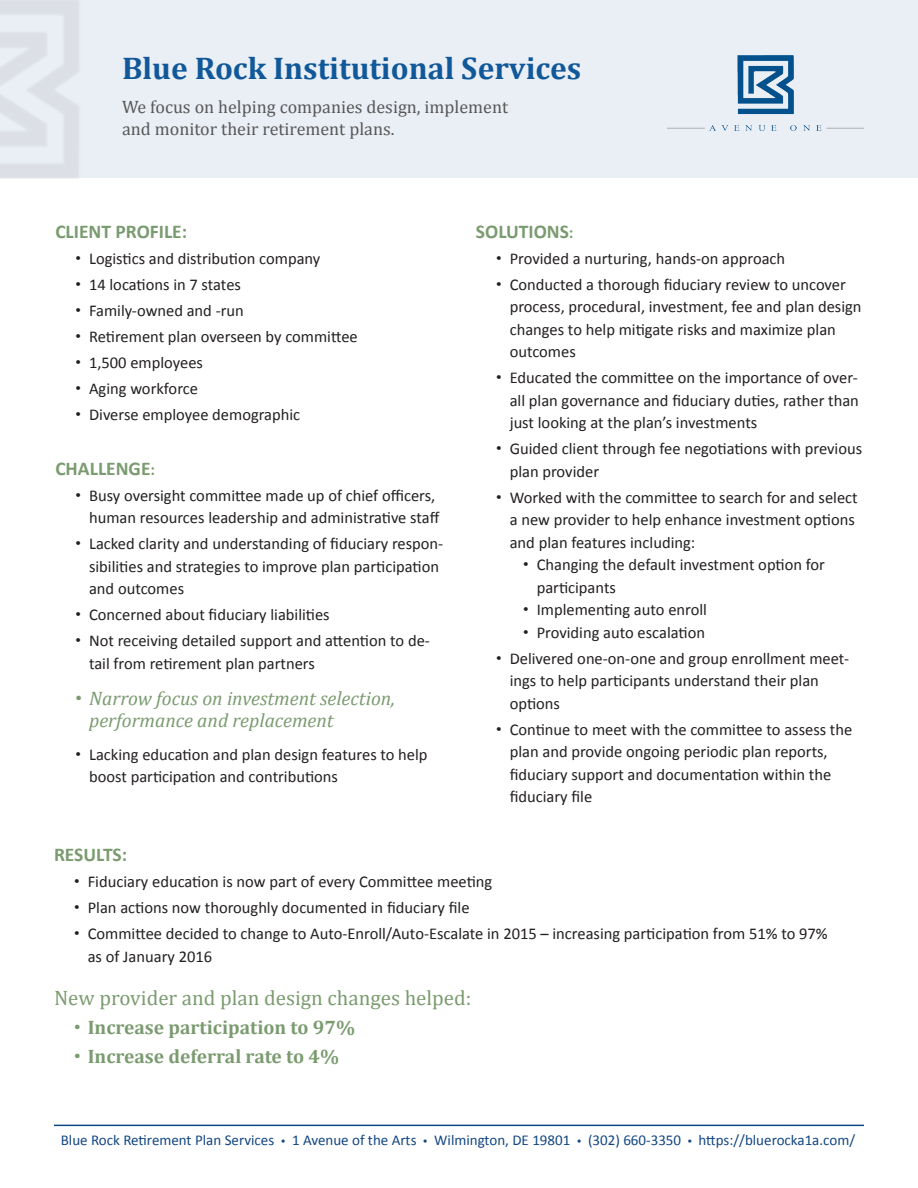
<style>
.page{position:relative;width:918px;height:1188px;background:#fff}
.page>*{position:absolute;margin:0;border:0;box-sizing:border-box;transform-origin:0 0}
.t1{font:700 31.5px "Cambria";color:#105899}
.t2{font:21px "Cambria";color:#7a9b6f}
.t3{font:italic 19.5px/22.5px "Cambria";color:#7a9b6f}
.t4{font:700 19.5px "Cambria";color:#7a9b6f}
.t5{font:700 19.5px "Calibri";color:#7a9b6f}
.t6{font:18px/21.6px "Cambria";color:#585858}
.t7{font:16.5px/22.5px "Calibri";color:#231f20}
.t8{font:15px "Calibri";color:#124682}
.s1{font-family:"Adobe Caslon Pro"}
.s2{font-size:16.5px}
.s3{font-family:"Adobe Caslon Pro";font-style:normal}
.s4{font-family:"Adobe Caslon Pro";font-weight:400}
.s5{font-family:"Myriad Pro"}
</style>
<div class="page">
<hr style="left:54px;top:1125px;width:810px;height:1px;background:#124682">
<div style="left:0;top:0;width:918px;height:178px;background:#eaeef5"></div>
<img style="left:667px;top:55px;width:197px;height:76px">
<h1 class="t1" style="left:122px;top:46px;width:461px">Blue Rock Institutional Services</h1>
<p class="t6" style="left:122px;top:96px;width:388px">We focus on helping companies design, implement and monitor their retirement plans.</p>
<p class="t5" style="left:55px;top:219px;width:133px">CLIENT PROFILE:</p>
<p class="t7" style="left:76px;top:247px;width:246px"><span class="s1">•</span> Logistics and distribution company</p>
<p class="t7" style="left:76px;top:273px;width:167px"><span class="s1">•</span> 14 locations in 7 states</p>
<p class="t7" style="left:76px;top:299px;width:170px"><span class="s1">•</span> Family-owned and -run</p>
<p class="t7" style="left:76px;top:325px;width:284px"><span class="s1">•</span> Retirement plan overseen by committee</p>
<p class="t7" style="left:76px;top:351px;width:129px"><span class="s1">•</span> 1,500 employees</p>
<p class="t7" style="left:76px;top:377px;width:124px"><span class="s1">•</span> Aging workforce</p>
<p class="t7" style="left:76px;top:403px;width:226px"><span class="s1">•</span> Diverse employee demographic</p>
<p class="t5" style="left:55px;top:456px;width:101px">CHALLENGE<span class="s2">:</span></p>
<p class="t7" style="left:76px;top:484px;width:365px;text-align:right"><span class="s1">•</span> Busy oversight committee made up of chief officers, human resources leadership and administrative staff</p>
<p class="t7" style="left:89px;top:532px;width:356px;text-indent:-14px"><span class="s1">•</span> Lacked clarity and understanding of fiduciary respon&shy;sibilities and strategies to improve plan participation and outcomes</p>
<p class="t7" style="left:76px;top:603px;width:256px"><span class="s1">•</span> Concerned about fiduciary liabilities</p>
<p class="t7" style="left:89px;top:629px;width:342px;text-indent:-14px"><span class="s1">•</span> Not receiving detailed support and attention to de&shy;tail from retirement plan partners</p>
<p class="t3" style="left:89px;top:686px;width:308px;text-indent:-14px"><span class="s3">•</span> Narrow focus on investment selection, performance and replacement</p>
<p class="t7" style="left:89px;top:743px;width:340px;text-indent:-14px"><span class="s1">•</span> Lacking education and plan design features to help boost participation and contributions</p>
<p class="t5" style="left:476px;top:219px;width:99px">SOLUTIONS<span class="s2">:</span></p>
<p class="t7" style="left:496px;top:247px;width:291px"><span class="s1">•</span> Provided a nurturing, hands-on approach</p>
<p class="t7" style="left:510px;top:273px;width:353px;text-indent:-14px"><span class="s1">•</span> Conducted a thorough fiduciary review to uncover process, procedural, investment, fee and plan design changes to help mitigate risks and maximize plan outcomes</p>
<p class="t7" style="left:510px;top:366px;width:351px;text-align:justify;text-indent:-14px"><span class="s1">•</span> Educated the committee on the importance of over&shy;all plan governance and fiduciary duties, rather than just looking at the plan’s investments</p>
<p class="t7" style="left:510px;top:437px;width:354px;text-indent:-14px"><span class="s1">•</span> Guided client through fee negotiations with previous plan provider</p>
<p class="t7" style="left:510px;top:486px;width:350px;text-indent:-14px"><span class="s1">•</span> Worked with the committee to search for and select a new provider to help enhance investment options and plan features including:</p>
<p class="t7" style="left:537px;top:553px;width:290px;text-indent:-14px"><span class="s1">•</span> Changing the default investment option for participants</p>
<p class="t7" style="left:523px;top:598px;width:185px"><span class="s1">•</span> Implementing auto enroll</p>
<p class="t7" style="left:523px;top:621px;width:183px"><span class="s1">•</span> Providing auto escalation</p>
<p class="t7" style="left:510px;top:647px;width:341px;text-indent:-14px"><span class="s1">•</span> Delivered one-on-one and group enrollment meet&shy;ings to help participants understand their plan options</p>
<p class="t7" style="left:510px;top:718px;width:344px;text-indent:-14px"><span class="s1">•</span> Continue to meet with the committee to assess the plan and provide ongoing periodic plan reports, fiduciary support and documentation within the fiduciary file</p>
<p class="t5" style="left:54px;top:843px;width:75px">RESULTS:</p>
<p class="t7" style="left:74px;top:871px;width:420px"><span class="s1">•</span> Fiduciary education is now part of every Committee meeting</p>
<p class="t7" style="left:74px;top:897px;width:397px"><span class="s1">•</span> Plan actions now thoroughly documented in fiduciary file</p>
<p class="t7" style="left:88px;top:923px;width:741px;text-indent:-14px"><span class="s1">•</span> Committee decided to change to Auto-Enroll/Auto-Escalate in 2015 – increasing participation from 51% to 97% as of January 2016</p>
<p class="t2" style="left:54px;top:985px;width:419px">New provider and plan design changes helped:</p>
<p class="t4" style="left:74px;top:1014px;width:282px"><span class="s4">•</span> Increase participation to 97%</p>
<p class="t4" style="left:74px;top:1043px;width:266px"><span class="s4">•</span> Increase deferral rate to 4%</p>
<p class="t8" style="left:61px;top:1131px;width:796px">Blue Rock Retirement Plan Services <span class="s5">•</span> 1 Avenue of the Arts <span class="s5">•</span> Wilmington, DE 19801 <span class="s5">•</span> (302) 660-3350 <span class="s5">•</span> https://bluerocka1a.com/</p>
</div>
